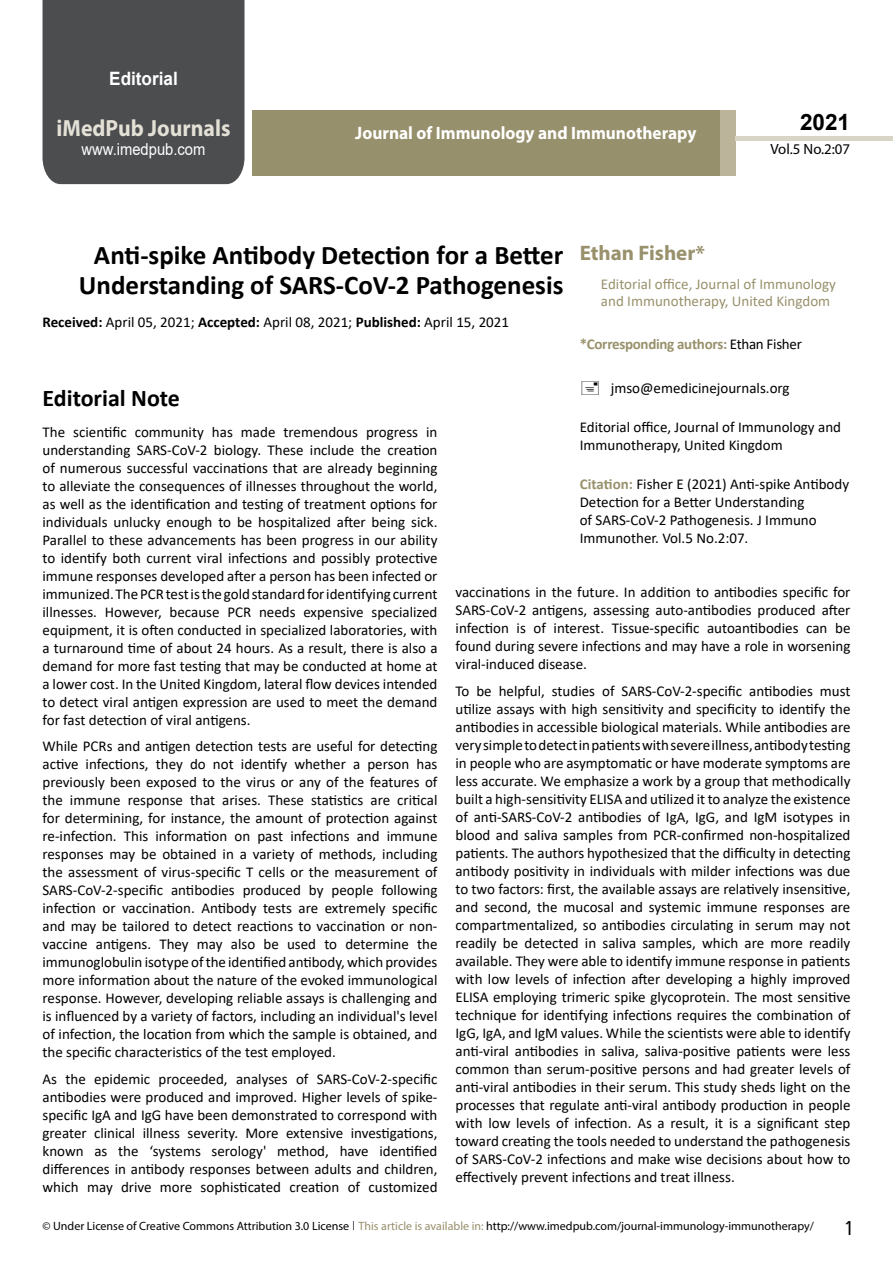
<style>
.page{position:relative;width:893px;height:1263px;background:#fff}
.page>*{position:absolute;margin:0;border:0;box-sizing:border-box;transform-origin:0 0}
.t1{font:700 27px/29.7px "Calibri";color:#000;text-align:center}
.t2{font:25.5px "Tunga";color:#000}
.t3{font:700 24px "Calibri";color:#000}
.t4{font:700 23.4px "Myriad Pro";color:#e3e0d6;scale:.93 1}
.t5{font:700 22.5px "Arial";color:#000}
.t6{font:700 21px "Myriad Pro";color:#98916c}
.t7{font:700 18.45px "Arial";color:#fff;scale:.93 1}
.t8{font:700 18px "Myriad Pro";color:#fff;scale:.96 1}
.t9{font:16.5px "Arial";color:#fff;scale:.89 1}
.t10{font:15px/18px "Calibri";color:#000;text-align:justify}
.t11{font:15px/16.5px "Calibri";color:#98916c}
.t12{font:700 15px "Calibri";letter-spacing:-.02em;color:#98916c}
.t13{font:14.85px "Myriad Pro";color:#000}
.t14{font:12px "Myriad Pro";color:#000}
.s1{font-weight:400;color:#000}
.s2{font-weight:700;color:#98916c}
.s3{font-weight:700}
.s4{font-family:"Tunga"}
.s5{color:#97906c}
</style>
<div class="page">
<div style="left:252px;top:110px;width:469px;height:66px;background:#97906c"></div>
<div style="left:720px;top:110px;width:16px;height:66px;background:#bbb49b"></div>
<div style="left:43px;top:0;width:201px;height:184px;background:#4c4d4f"></div>
<hr style="left:736px;top:137px;width:157px;height:4px;background:#d8d4c6">
<p class="t7" style="left:109px;top:65px;width:75px">Editorial</p>
<h3 class="t4" style="left:57px;top:113px;width:188px">iMedPub Journals</h3>
<p class="t9" style="left:82px;top:138px;width:141px">www.imedpub.com</p>
<p class="t8" style="left:355px;top:121px;width:357px">Journal of Immunology and Immunotherapy</p>
<h3 class="t5" style="left:800px;top:107px;width:52px">2021</h3>
<p class="t13" style="left:770px;top:140px;width:81px">Vol.5 No.2:07</p>
<h3 class="t6" style="left:580px;top:239px;width:127px">Ethan Fisher*</h3>
<p class="t11" style="left:601px;top:276px;width:237px">Editorial office, Journal of Immunology and Immunotherapy, United Kingdom</p>
<p class="t12" style="left:580px;top:334px;width:224px">*Corresponding authors: <span class="s1">Ethan Fisher</span></p>
<p class="t10" style="left:611px;top:378px;width:180px">jmso@emedicinejournals.org</p>
<p class="t10" style="left:580px;top:418px;width:263px">Editorial office, Journal of Immunology and<br>Immunotherapy, United Kingdom</p>
<p class="t10" style="left:580px;top:475px;width:271px;text-align:left"><span class="s2">Citation:</span> Fisher E (2021) Anti-spike Antibody Detection for a Better Understanding<br>of SARS-CoV-2 Pathogenesis. J Immuno Immunother. Vol.5 No.2:07.</p>
<h1 class="t1" style="left:79px;top:240px;width:486px">Anti-spike Antibody Detection for a Better<br>Understanding of SARS-CoV-2 Pathogenesis</h1>
<p class="t10" style="left:43px;top:312px;width:468px"><span class="s3">Received:</span> April 05, 2021; <span class="s3">Accepted:</span> April 08, 2021; <span class="s3">Published:</span> April 15, 2021</p>
<h3 class="t3" style="left:43px;top:381px;width:139px">Editorial Note</h3>
<p class="t10" style="left:43px;top:422px;width:396px">The scientific community has made tremendous progress in understanding SARS-CoV-2 biology. These include the creation of numerous successful vaccinations that are already beginning to alleviate the consequences of illnesses throughout the world, as well as the identification and testing of treatment options for individuals unlucky enough to be hospitalized after being sick.<br>Parallel to these advancements has been progress in our ability to identify both current viral infections and possibly protective immune responses developed after a person has been infected or immunized.ThePCRtestisthegoldstandardforidentifying current illnesses. However, because PCR needs expensive specialized equipment, it is often conducted in specialized laboratories, with a turnaround time of about 24 hours. As a result, there is also a demand for more fast testing that may be conducted at home at a lower cost. In the United Kingdom, lateral flow devices intended to detect viral antigen expression are used to meet the demand for fast detection of viral antigens.</p>
<p class="t10" style="left:42px;top:737px;width:396px">While PCRs and antigen detection tests are useful for detecting active infections, they do not identify whether a person has previously been exposed to the virus or any of the features of the immune response that arises. These statistics are critical for determining, for instance, the amount of protection against re-infection. This information on past infections and immune responses may be obtained in a variety of methods, including the assessment of virus-specific T cells or the measurement of SARS-CoV-2-specific antibodies produced by people following infection or vaccination. Antibody tests are extremely specific and may be tailored to detect reactions to vaccination or non&shy;vaccine antigens. They may also be used to determine the immunoglobulin isotype ofthe identified antibody,which provides more information about the nature of the evoked immunological response. However, developing reliable assays is challenging and is influenced by a variety of factors, including an individual's level of infection, the location from which the sample is obtained, and the specific characteristics of the test employed.</p>
<p class="t10" style="left:43px;top:1069px;width:396px">As the epidemic proceeded, analyses of SARS-CoV-2-specific antibodies were produced and improved. Higher levels of spike&shy;specific IgA and IgG have been demonstrated to correspond with greater clinical illness severity. More extensive investigations, known as the ‘systems serology' method, have identified differences in antibody responses between adults and children, which may drive more sophisticated creation of customized</p>
<p class="t10" style="left:455px;top:583px;width:396px">vaccinations in the future. In addition to antibodies specific for SARS-CoV-2 antigens, assessing auto-antibodies produced after infection is of interest. Tissue-specific autoantibodies can be found during severe infections and may have a role in worsening viral-induced disease.</p>
<p class="t10" style="left:455px;top:681px;width:397px">To be helpful, studies of SARS-CoV-2-specific antibodies must utilize assays with high sensitivity and specificity to identify the antibodies in accessible biological materials. While antibodies are verysimpletodetectinpatientswithsevereillness,antibodytesting in people who are asymptomatic or have moderate symptoms are less accurate. We emphasize a work by a group that methodically built a high-sensitivity ELISA and utilized it to analyze the existence of anti-SARS-CoV-2 antibodies of IgA, IgG, and IgM isotypes in blood and saliva samples from PCR-confirmed non-hospitalized patients. The authors hypothesized that the difficulty in detecting antibody positivity in individuals with milder infections was due to two factors: first, the available assays are relatively insensitive, and second, the mucosal and systemic immune responses are compartmentalized, so antibodies circulating in serum may not readily be detected in saliva samples, which are more readily available. They were able to identify immune response in patients with low levels of infection after developing a highly improved ELISA employing trimeric spike glycoprotein. The most sensitive technique for identifying infections requires the combination of IgG, IgA, and IgM values. While the scientists were able to identify anti-viral antibodies in saliva, saliva-positive patients were less common than serum-positive persons and had greater levels of anti-viral antibodies in their serum. This study sheds light on the processes that regulate anti-viral antibody production in people with low levels of infection. As a result, it is a significant step toward creating the tools needed to understand the pathogenesis of SARS-CoV-2 infections and make wise decisions about how to effectively prevent infections and treat illness.</p>
<p class="t14" style="left:43px;top:1219px;width:773px">© Under License of Creative Commons Attribution 3.0 License <span class="s4">|</span> <span class="s5">This article is available in:</span> http://www.imedpub.com/journal-immunology-immunotherapy/</p>
<h2 class="t2" style="left:845px;top:1211px;width:9px">1</h2>
</div>
